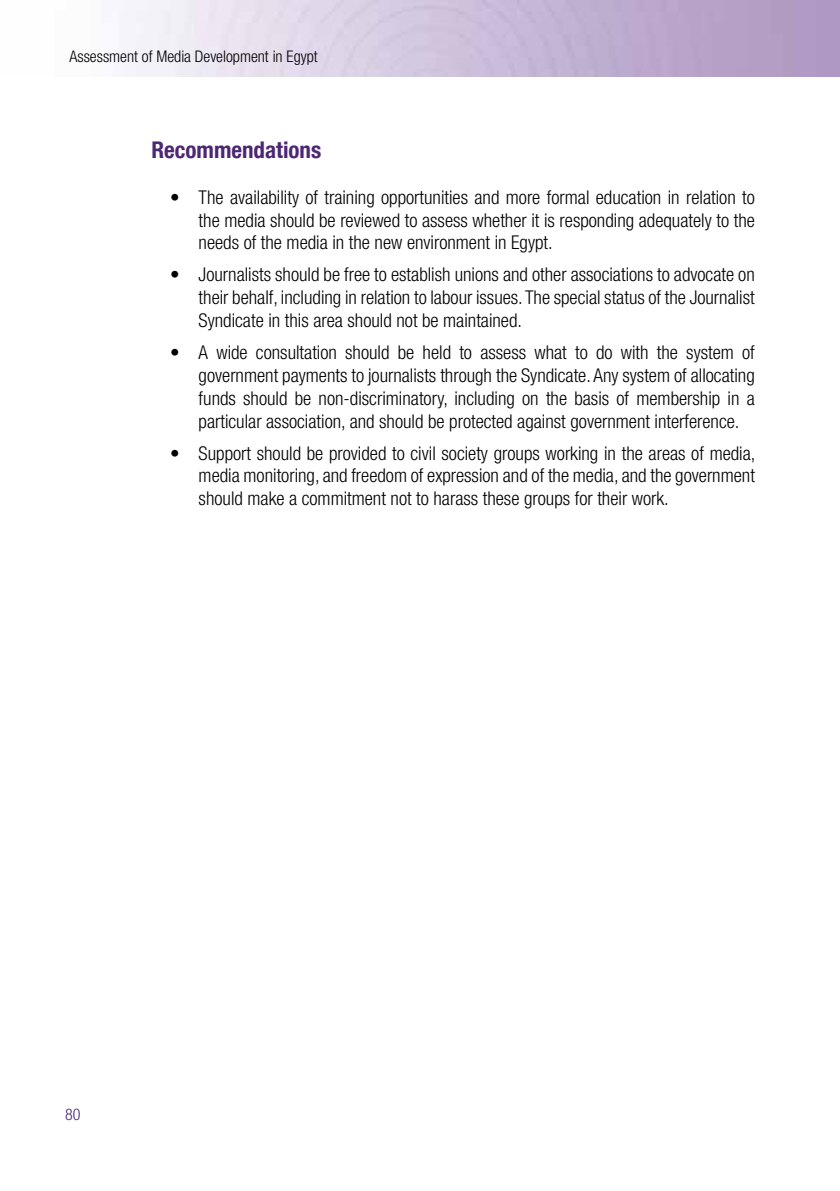
<style>
.page{position:relative;width:840px;height:1191px;background:#fff}
.page>*{position:absolute;margin:0;border:0;box-sizing:border-box;transform-origin:0 0}
.t1{font:700 condensed 23px "Helvetica Neue LT Com";color:#4c2774}
.t2{font:300 condensed 19px/22.8px "Helvetica Neue LT Com";color:#000;text-align:justify}
.t3{font:300 condensed 16px "Helvetica Neue LT Com";color:#000}
.t4{font:300 condensed 16px "Helvetica Neue LT Com";color:#4c2774}
</style>
<div class="page">
<p class="t3" style="left:69px;top:48px;width:249px">Assessment of Media Development in Egypt</p>
<p class="t1" style="left:151px;top:136px;width:171px">Recommendations</p>
<p class="t2" style="left:198px;top:186px;width:557px;text-indent:-28px">• The availability of training opportunities and more formal education in relation to the media should be reviewed to assess whether it is responding adequately to the needs of the media in the new environment in Egypt.</p>
<p class="t2" style="left:198px;top:263px;width:557px;text-indent:-28px">• Journalists should be free to establish unions and other associations to advocate on their behalf, including in relation to labour issues. The special status of the Journalist Syndicate in this area should not be maintained.</p>
<p class="t2" style="left:198px;top:341px;width:557px;text-indent:-28px">• A wide consultation should be held to assess what to do with the system of government payments to journalists through the Syndicate. Any system of allocating funds should be non-discriminatory, including on the basis of membership in a particular association, and should be protected against government interference.</p>
<p class="t2" style="left:198px;top:441px;width:558px;text-indent:-28px">• Support should be provided to civil society groups working in the areas of media, media monitoring, and freedom of expression and of the media, and the government should make a commitment not to harass these groups for their work.</p>
<p class="t4" style="left:65px;top:1105px;width:17px">80</p>
</div>
